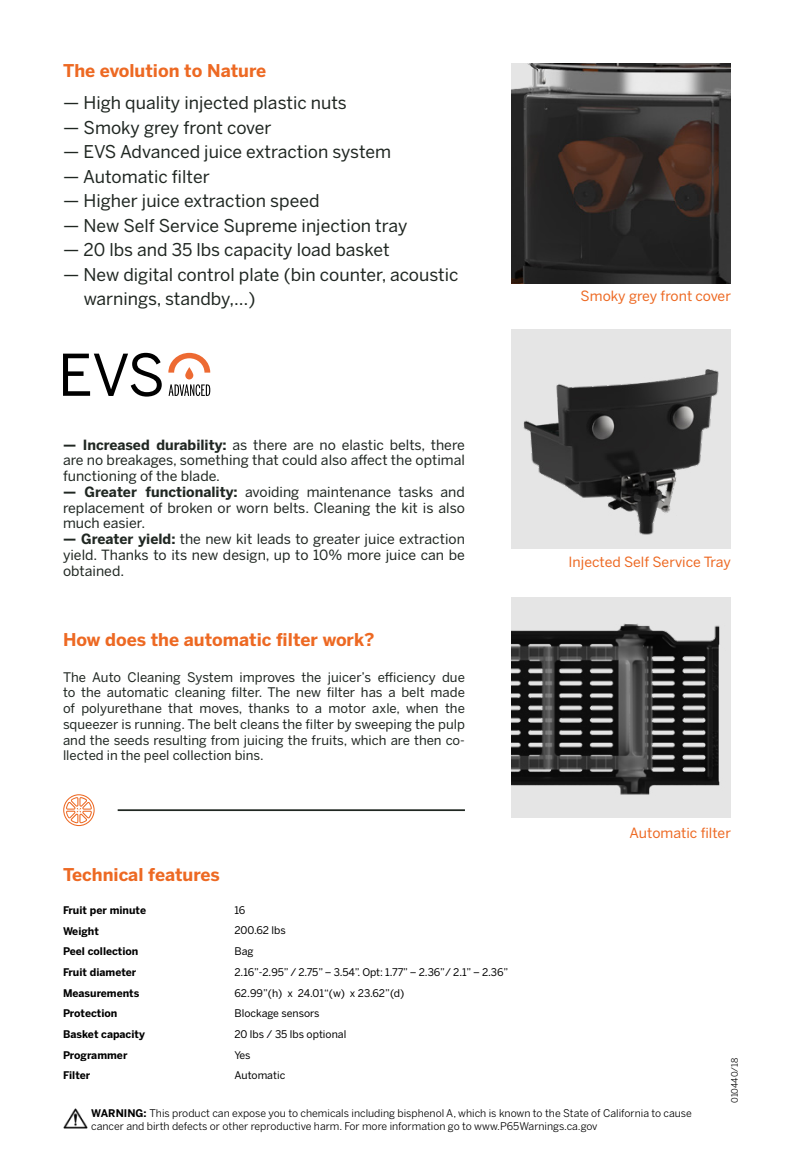
<style>
.page{position:relative;width:794px;height:1166px;background:#fff}
.page>*{position:absolute;margin:0;border:0;box-sizing:border-box;transform-origin:0 0}
.t1{font:17.5px/24.5px "Benton Sans";color:#202722}
.t2{font:700 17.5px "Benton Sans";color:#ed6923}
.t3{font:14px/15.8px "Benton Sans";color:#202722;text-align:justify}
.t4{font:14px "Benton Sans";color:#ed6923}
.t5{font:13.12px/15.8px "Benton Sans";color:#202722;text-align:justify}
.t6{font:10.5px/12.6px "Benton Sans";color:#000}
.t7{font:10.5px/20.7px "Benton Sans";color:#000}
.t8{font:700 10.5px/20.7px "Benton Sans";color:#000}
.t9{font:8.75px "Benton Sans";color:#000}
.s1{font-weight:700}
</style>
<div class="page">
<svg style="left:168px;top:353px;width:42px;height:20px"></svg>
<svg style="left:185px;top:367px;width:8px;height:12px"></svg>
<svg style="left:63px;top:353px;width:99px;height:44px"></svg>
<svg style="left:169px;top:384px;width:41px;height:12px"></svg>
<img style="left:511px;top:329px;width:220px;height:219px">
<svg style="left:63px;top:794px;width:32px;height:32px"></svg>
<hr style="left:118px;top:809px;width:347px;height:2px;background:#202722">
<img style="left:511px;top:597px;width:219px;height:221px">
<img style="left:511px;top:63px;width:220px;height:220px">
<img style="left:63px;top:1108px;width:25px;height:20px">
<p class="t2" style="left:63px;top:60px;width:205px">The evolution to Nature</p>
<p class="t1" style="left:63px;top:90px;width:285px">— High quality injected plastic nuts</p>
<p class="t1" style="left:63px;top:115px;width:210px">— Smoky grey front cover</p>
<p class="t1" style="left:63px;top:139px;width:329px">— EVS Advanced juice extraction system</p>
<p class="t1" style="left:63px;top:164px;width:148px">— Automatic filter</p>
<p class="t1" style="left:63px;top:188px;width:258px">— Higher juice extraction speed</p>
<p class="t1" style="left:63px;top:213px;width:346px">— New Self Service Supreme injection tray</p>
<p class="t1" style="left:63px;top:237px;width:328px">— 20 lbs and 35 lbs capacity load basket</p>
<p class="t1" style="left:84px;top:262px;width:376px;text-indent:-20px">— New digital control plate (bin counter, acoustic warnings, standby,…)</p>
<p class="t3" style="left:63px;top:436px;width:403px"><span class="s1">— Increased durability:</span> as there are no elastic belts, there are no breakages, something that could also affect the optimal functioning of the blade.</p>
<p class="t3" style="left:63px;top:484px;width:403px"><span class="s1">— Greater functionality:</span> avoiding maintenance tasks and replacement of broken or worn belts. Cleaning the kit is also much easier.</p>
<p class="t3" style="left:63px;top:531px;width:403px"><span class="s1">— Greater yield:</span> the new kit leads to greater juice extraction yield. Thanks to its new design, up to 10% more juice can be obtained.</p>
<p class="t2" style="left:63px;top:629px;width:313px">How does the automatic filter work?</p>
<p class="t5" style="left:63px;top:669px;width:403px">The Auto Cleaning System improves the juicer’s efficiency due to the automatic cleaning filter. The new filter has a belt made of polyurethane that moves, thanks to a motor axle, when the squeezer is running. The belt cleans the filter by sweeping the pulp and the seeds resulting from juicing the fruits, which are then co&shy;llected in the peel collection bins.</p>
<p class="t2" style="left:63px;top:864px;width:158px">Technical features</p>
<p class="t8" style="left:63px;top:899px;width:85px">Fruit per minute<br>Weight<br>Peel collection<br>Fruit diameter<br>Measurements<br>Protection<br>Basket capacity<br>Programmer<br>Filter</p>
<p class="t7" style="left:234px;top:899px;width:275px">16<br>200.62 lbs<br>Bag<br>2.16”-2.95” / 2.75” – 3.54”. Opt: 1.77” – 2.36”/ 2.1” – 2.36”<br>62.99”(h) x 24.01“(w) x 23.62”(d)<br>Blockage sensors<br>20 lbs / 35 lbs optional<br>Yes<br>Automatic</p>
<p class="t4" style="left:580px;top:288px;width:152px">Smoky grey front cover</p>
<p class="t4" style="left:568px;top:553px;width:164px">Injected Self Service Tray</p>
<p class="t4" style="left:629px;top:824px;width:103px">Automatic filter</p>
<p class="t9" style="left:729px;top:1103px;width:47px;rotate:-90deg">010440/18</p>
<p class="t6" style="left:91px;top:1107px;width:602px"><span class="s1">WARNING:</span> This product can expose you to chemicals including bisphenol A, which is known to the State of California to cause cancer and birth defects or other reproductive harm. For more information go to www.P65Warnings.ca.gov</p>
</div>
